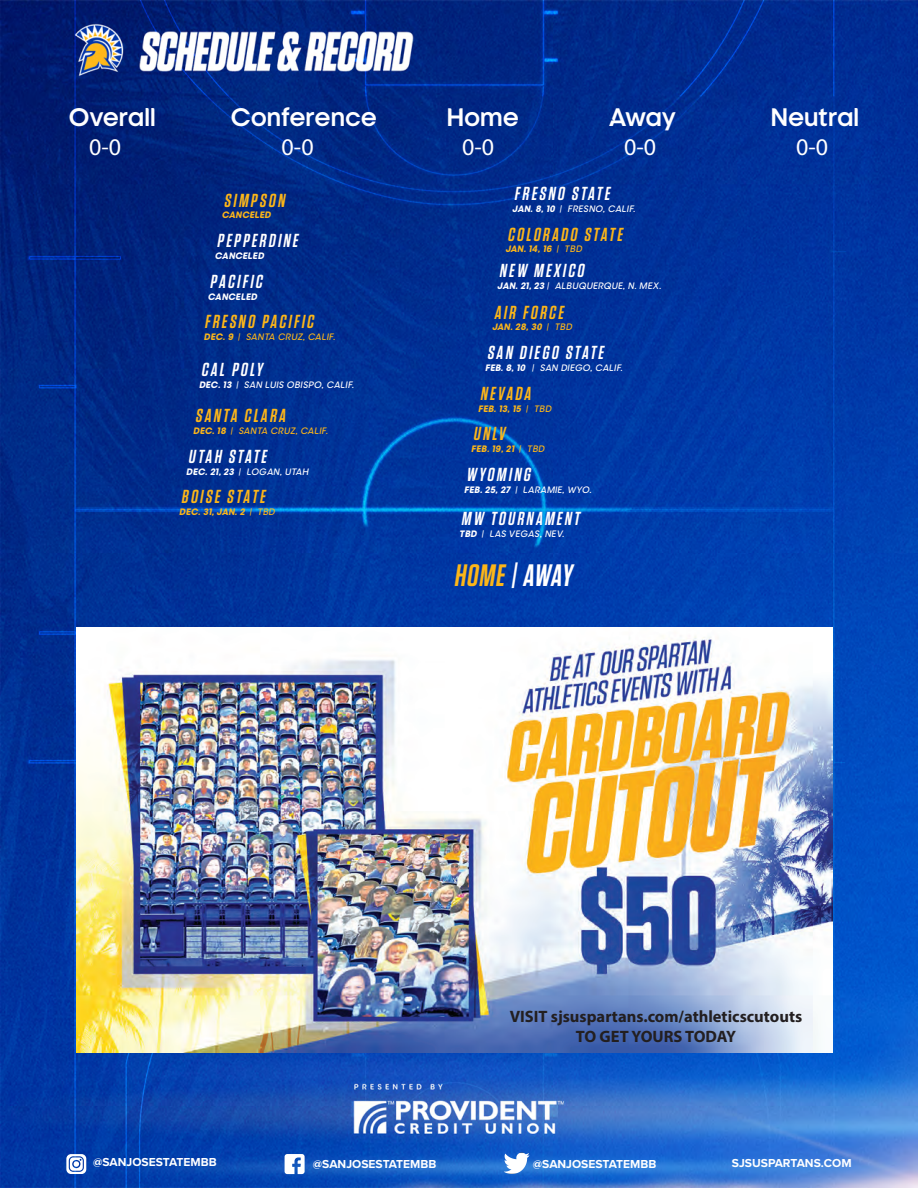
<style>
.page{position:relative;width:918px;height:1188px;background:#fff}
.page>*{position:absolute;margin:0;border:0;box-sizing:border-box;transform-origin:0 0}
.t1{font:italic 600 30.9px "Tungsten";color:#fff}
.t2{font:24px "SJSU Pride AP Regular 255";color:#fff}
.t3{font:24px "Myriad Pro";color:#fff}
.t4{font:italic 600 18.9px "Tungsten";color:#fff}
.t5{font:italic 600 18.9px "Tungsten";color:#fcb619}
.t6{font:700 16.5px/19.8px "Myriad Pro";color:#231f20;text-align:center}
.t7{font:700 12px "Proxima Nova";color:#fff}
.t8{font:italic 8.85px "SJSU Pride AP Light 170";color:#fff}
.t9{font:italic 8.85px "SJSU Pride AP Bold 370";color:#fcb619}
.t10{font:italic 8.85px "SJSU Pride AP Light 170";color:#fcb619}
.t11{font:italic 8.85px "SJSU Pride AP Bold 370";color:#fff}
.s1{font-family:"SJSU Pride AP Bold 370"}
.s2{font-family:"Tungsten";font-weight:700}
.s3{font-family:"SJSU Pride AP Light 170"}
.s4{color:#fcb619}
</style>
<div class="page">
<img style="left:0;top:0;width:918px;height:1188px">
<svg style="left:285px;top:1154px;width:20px;height:20px"></svg>
<svg style="left:66px;top:1154px;width:20px;height:20px"></svg>
<img style="left:498px;top:1145px;width:38px;height:38px">
<img style="left:76px;top:628px;width:756px;height:425px">
<h2 class="t2" style="left:69px;top:107px;width:89px">Overall</h2>
<h2 class="t2" style="left:231px;top:107px;width:148px">Conference</h2>
<h2 class="t2" style="left:447px;top:107px;width:74px">Home</h2>
<h2 class="t2" style="left:609px;top:107px;width:69px">Away</h2>
<h2 class="t2" style="left:771px;top:107px;width:90px">Neutral</h2>
<h2 class="t3" style="left:89px;top:132px;width:33px">0-0</h2>
<h2 class="t3" style="left:282px;top:132px;width:33px">0-0</h2>
<h2 class="t3" style="left:462px;top:132px;width:33px">0-0</h2>
<h2 class="t3" style="left:624px;top:132px;width:33px">0-0</h2>
<h2 class="t3" style="left:796px;top:132px;width:33px">0-0</h2>
<h3 class="t5" style="left:224px;top:190px;width:66px">SIMPSON</h3>
<p class="t9" style="left:222px;top:211px;width:52px">CANCELED</p>
<h3 class="t4" style="left:217px;top:231px;width:86px">PEPPERDINE</h3>
<p class="t11" style="left:215px;top:252px;width:52px">CANCELED</p>
<h3 class="t4" style="left:210px;top:271px;width:57px">PACIFIC</h3>
<p class="t11" style="left:208px;top:292px;width:52px">CANCELED</p>
<h3 class="t5" style="left:204px;top:312px;width:114px">FRESNO PACIFIC</h3>
<p class="t10" style="left:204px;top:333px;width:134px"><span class="s1">DEC. 9</span> <span class="s2">|</span> SANTA CRUZ, CALIF.</p>
<h3 class="t4" style="left:201px;top:359px;width:66px">CAL POLY</h3>
<p class="t8" style="left:199px;top:380px;width:158px"><span class="s1">DEC. 13</span> <span class="s2">|</span> SAN LUIS OBISPO, CALIF.</p>
<h3 class="t5" style="left:195px;top:406px;width:95px">SANTA CLARA</h3>
<p class="t10" style="left:193px;top:427px;width:138px"><span class="s1">DEC. 18</span> <span class="s2">|</span> SANTA CRUZ, CALIF.</p>
<h3 class="t4" style="left:188px;top:446px;width:83px">UTAH STATE</h3>
<p class="t8" style="left:186px;top:467px;width:126px"><span class="s1">DEC. 21, 23</span> <span class="s2">|</span> LOGAN, UTAH</p>
<h3 class="t5" style="left:181px;top:487px;width:89px">BOISE STATE</h3>
<p class="t9" style="left:179px;top:508px;width:99px">DEC. 31, JAN. 2 <span class="s2">|</span> <span class="s3">TBD</span></p>
<h3 class="t4" style="left:514px;top:183px;width:100px">FRESNO STATE</h3>
<p class="t8" style="left:512px;top:205px;width:126px"><span class="s1">JAN. 8, 10</span> <span class="s2">|</span> FRESNO, CALIF.</p>
<h3 class="t5" style="left:507px;top:224px;width:120px">COLORADO STATE</h3>
<p class="t9" style="left:505px;top:245px;width:80px">JAN. 14, 16 <span class="s2">|</span> <span class="s3">TBD</span></p>
<h3 class="t4" style="left:499px;top:261px;width:90px">NEW MEXICO</h3>
<p class="t8" style="left:497px;top:282px;width:167px"><span class="s1">JAN. 21, 23</span> <span class="s2">|</span> ALBUQUERQUE, N. MEX.</p>
<h3 class="t5" style="left:494px;top:302px;width:74px">AIR FORCE</h3>
<p class="t9" style="left:492px;top:323px;width:83px">JAN. 28, 30 <span class="s2">|</span> <span class="s3">TBD</span></p>
<h3 class="t4" style="left:487px;top:343px;width:121px">SAN DIEGO STATE</h3>
<p class="t8" style="left:485px;top:364px;width:141px"><span class="s1">FEB. 8, 10</span> <span class="s2">|</span> SAN DIEGO, CALIF.</p>
<h3 class="t5" style="left:480px;top:383px;width:56px">NEVADA</h3>
<p class="t9" style="left:478px;top:404px;width:77px">FEB. 13, 15 <span class="s2">|</span> <span class="s3">TBD</span></p>
<h3 class="t5" style="left:473px;top:424px;width:37px">UNLV</h3>
<p class="t9" style="left:471px;top:445px;width:77px">FEB. 19, 21 <span class="s2">|</span> <span class="s3">TBD</span></p>
<h3 class="t4" style="left:466px;top:464px;width:69px">WYOMING</h3>
<p class="t8" style="left:464px;top:485px;width:130px"><span class="s1">FEB. 25, 27</span> <span class="s2">|</span> LARAMIE, WYO.</p>
<h3 class="t4" style="left:461px;top:509px;width:123px">MW TOURNAMENT</h3>
<p class="t8" style="left:459px;top:530px;width:108px"><span class="s1">TBD</span> <span class="s2">|</span> LAS VEGAS, NEV.</p>
<h1 class="t1" style="left:454px;top:559px;width:124px"><span class="s4">HOME</span> | AWAY</h1>
<h3 class="t6" style="left:510px;top:1006px;width:294px">VISIT sjsuspartans.com/athleticscutouts<br>TO GET YOURS TODAY</h3>
<h3 class="t7" style="left:93px;top:1153px;width:125px">@SANJOSESTATEMBB</h3>
<h3 class="t7" style="left:313px;top:1155px;width:125px">@SANJOSESTATEMBB</h3>
<h3 class="t7" style="left:732px;top:1154px;width:121px">SJSUSPARTANS.COM</h3>
<h3 class="t7" style="left:533px;top:1155px;width:125px">@SANJOSESTATEMBB</h3>
</div>
